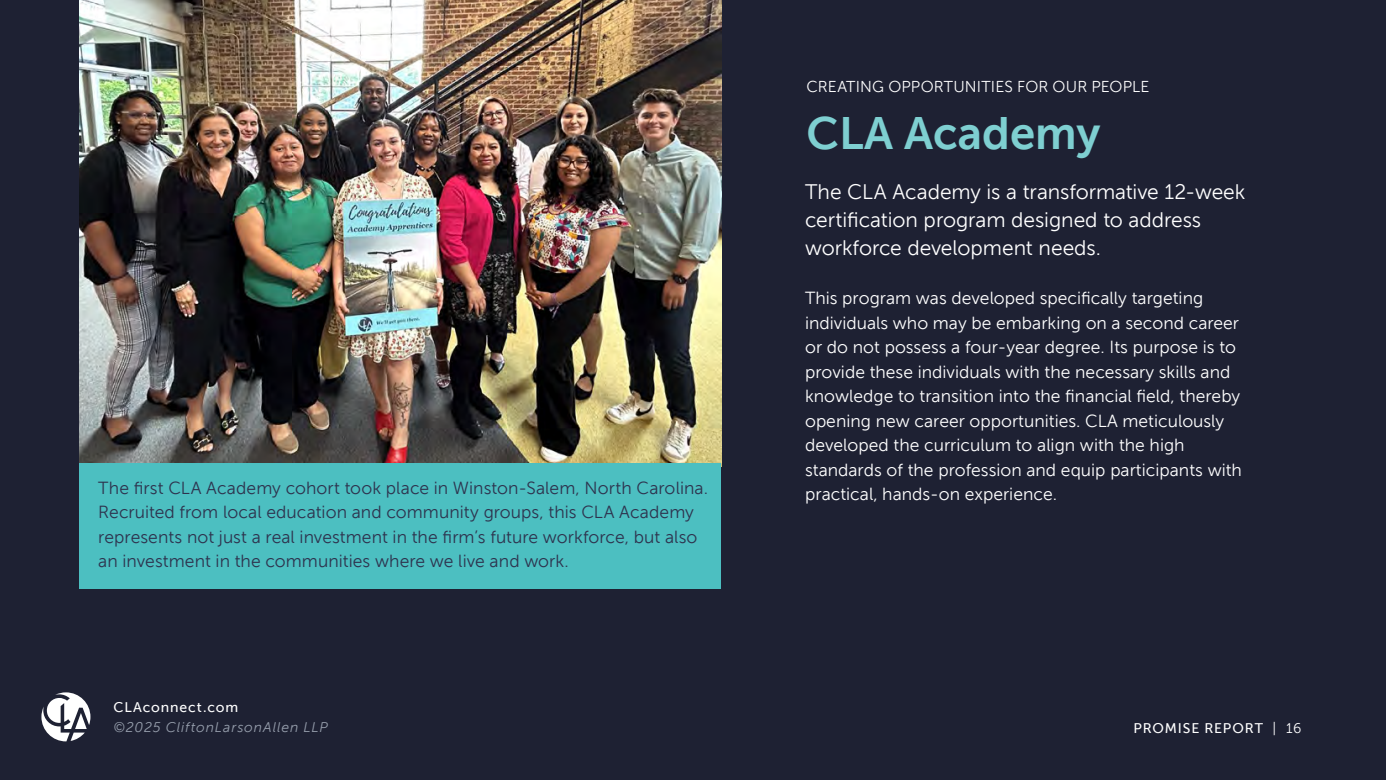
<style>
.page{position:relative;width:1386px;height:780px;background:#1e2133}
.page>*{position:absolute;margin:0;border:0;box-sizing:border-box;transform-origin:0 0}
.t1{font:45.5px "Museo Sans 700";color:#7ecfd1}
.t2{font:21px/28px "Museo Sans 300";letter-spacing:-.005em;color:#fff}
.t3{font:17.5px/24.5px "Museo Sans 300";color:#fff}
.t4{font:17.5px/24.5px "Museo Sans 300";letter-spacing:.005em;color:#2e334e}
.t5{font:15.75px "Museo Sans 300";letter-spacing:.01em;color:#fff}
.t6{font:14px "Museo Sans 500";letter-spacing:.065em;color:#fff}
.t7{font:italic 14px "Museo Sans 300";letter-spacing:.06em;color:#969eac}
.s1{font-family:"Museo Sans 300"}
</style>
<div class="page">
<svg style="left:41px;top:692px;width:49px;height:49px"></svg>
<img style="left:79px;top:0;width:642px;height:464px">
<div style="left:79px;top:464px;width:642px;height:125px;background:#4cbfc1"></div>
<p class="t4" style="left:98px;top:476px;width:611px">The first CLA Academy cohort took place in Winston-Salem, North Carolina.<br>Recruited from local education and community groups, this CLA Academy represents not just a real investment in the firm’s future workforce, but also an investment in the communities where we live and work.</p>
<p class="t6" style="left:114px;top:699px;width:126px">CLAconnect.com</p>
<p class="t7" style="left:114px;top:719px;width:216px">©2025 CliftonLarsonAllen LLP</p>
<p class="t5" style="left:806px;top:79px;width:344px">CREATING OPPORTUNITIES FOR OUR PEOPLE</p>
<h1 class="t1" style="left:806px;top:108px;width:295px">CLA Academy</h1>
<p class="t2" style="left:805px;top:178px;width:442px">The CLA Academy is a transformative 12-week certification program designed to address workforce development needs.</p>
<p class="t3" style="left:805px;top:286px;width:438px">This program was developed specifically targeting individuals who may be embarking on a second career or do not possess a four-year degree. Its purpose is to provide these individuals with the necessary skills and knowledge to transition into the financial field, thereby opening new career opportunities. CLA meticulously developed the curriculum to align with the high standards of the profession and equip participants with practical, hands-on experience.</p>
<p class="t6" style="left:1134px;top:720px;width:170px">PROMISE REPORT <span class="s1">| 16</span></p>
</div>
